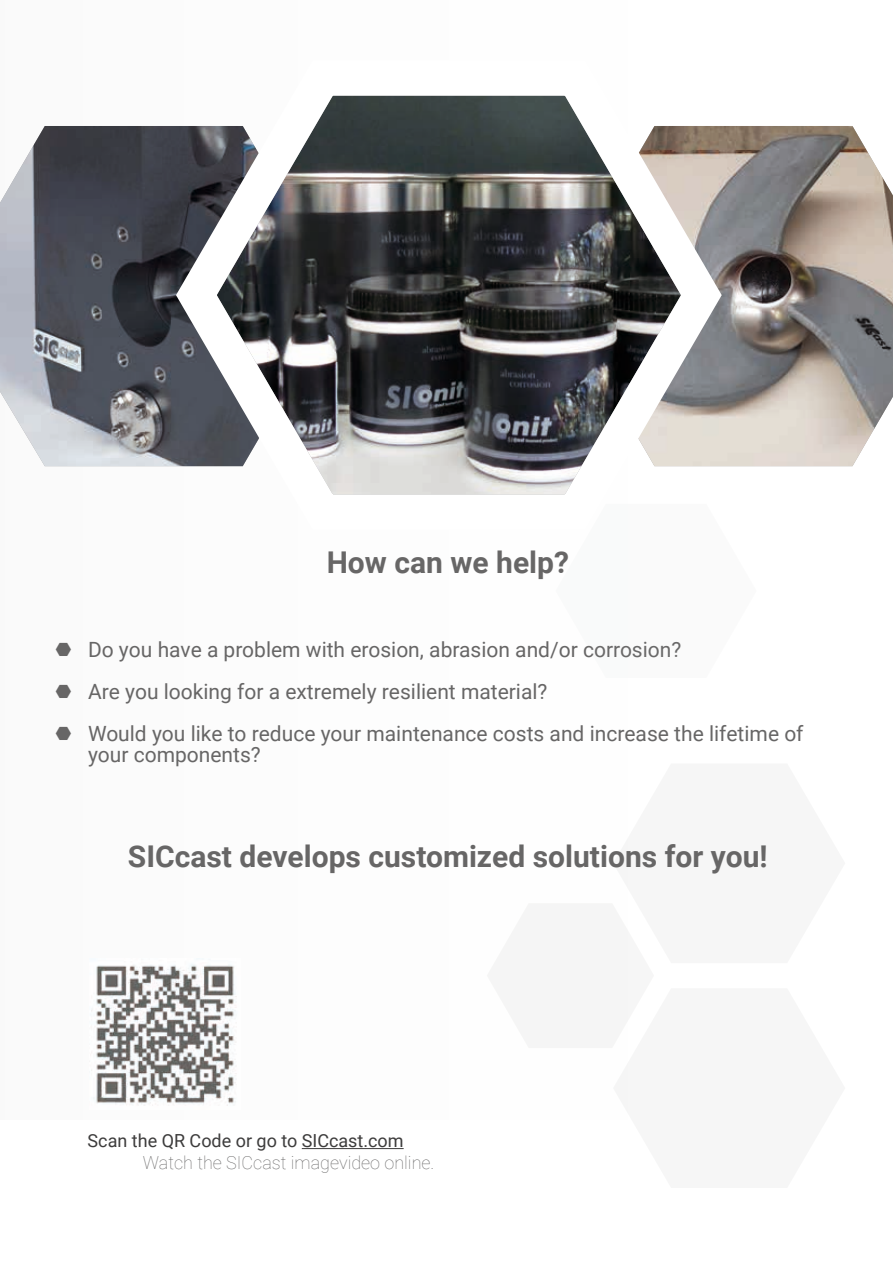
<style>
.page{position:relative;width:893px;height:1263px;background:#fff}
.page>*{position:absolute;margin:0;border:0;box-sizing:border-box;transform-origin:0 0}
.t1{font:700 30px "Roboto";color:#676666}
.t2{font:21px/42px "Roboto";color:#676666}
.t3{font:100 18px "Roboto";color:#676666}
.t4{font:18px "Roboto";color:#3d3c3c}
</style>
<div class="page">
<img style="left:749px;top:126px;width:144px;height:340px">
<img style="left:0;top:126px;width:148px;height:340px">
<svg style="left:148px;top:95px;width:601px;height:400px"></svg>
<hr style="left:302px;top:1148px;width:102px;height:1px;background:#3d3c3c">
<img style="left:91px;top:964px;width:146px;height:142px">
<h1 class="t1" style="left:327px;top:541px;width:244px">How can we help?</h1>
<p class="t2" style="left:88px;top:628px;width:717px">Do you have a problem with erosion, abrasion and/or corrosion?<br>Are you looking for a extremely resilient material?<br>Would you like to reduce your maintenance costs and increase the lifetime of</p>
<p class="t2" style="left:88px;top:733px;width:174px">your components?</p>
<h1 class="t1" style="left:128px;top:835px;width:641px">SICcast develops customized solutions for you!</h1>
<p class="t4" style="left:88px;top:1128px;width:318px">Scan the QR Code or go to SICcast.com</p>
<p class="t3" style="left:143px;top:1150px;width:293px">Watch the SICcast imagevideo online.</p>
</div>
